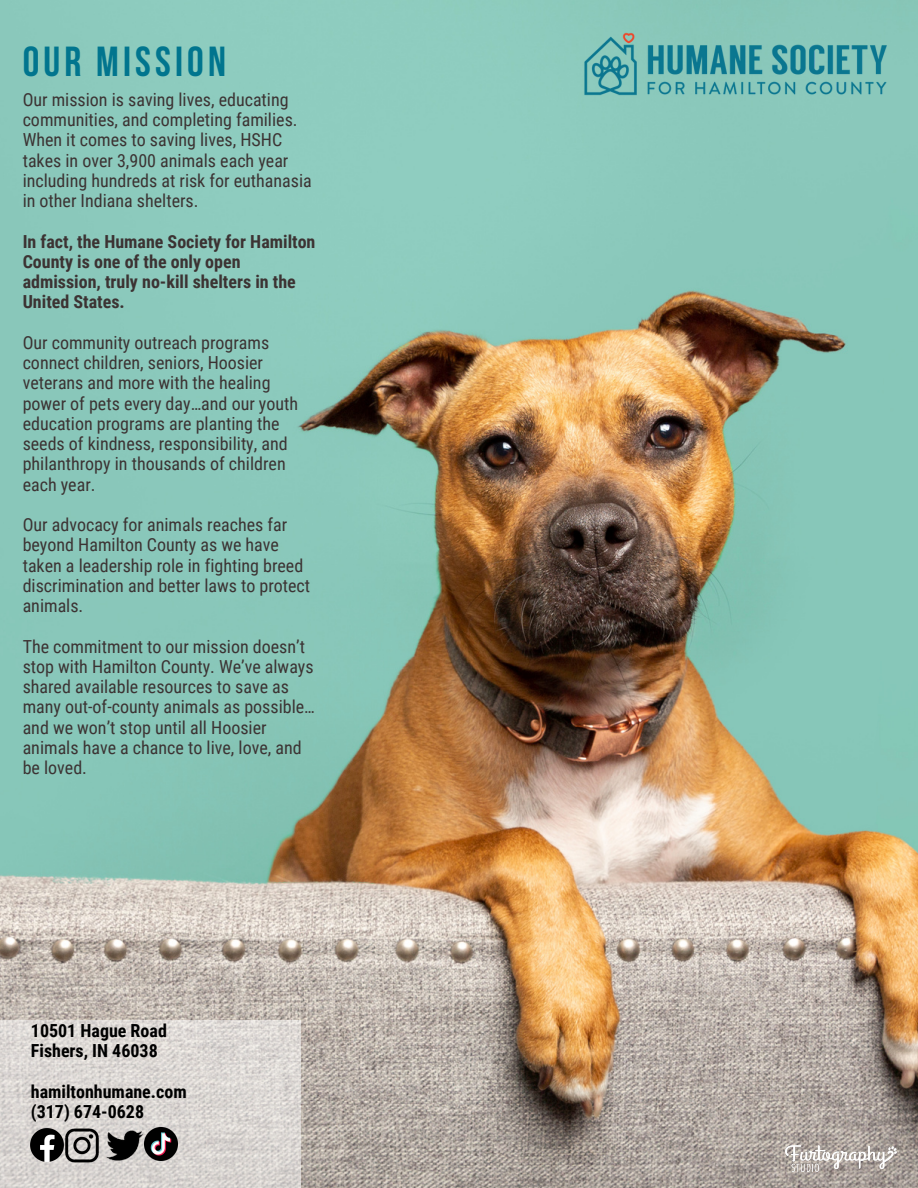
<style>
.page{position:relative;width:918px;height:1188px;background:#fff}
.page>*{position:absolute;margin:0;border:0;box-sizing:border-box;transform-origin:0 0}
.t1{font:42px "Bebas Neue";letter-spacing:.1em;color:#01758e}
.t2{font:18px/20.2px "Roboto Condensed";color:#3c3333}
.t3{font:700 18px/20.2px "Roboto Condensed";color:#3c3333}
.t4{font:700 18px/20.2px "Roboto Condensed";color:#000}
</style>
<div class="page">
<img style="left:0;top:0;width:918px;height:1188px">
<img style="left:571px;top:24px;width:325px;height:81px">
<img style="left:785px;top:1146px;width:112px;height:25px">
<svg style="left:0;top:1021px;width:301px;height:167px;background:#dad6d2"></svg>
<img style="left:31px;top:1129px;width:75px;height:33px">
<img style="left:106px;top:1128px;width:36px;height:36px">
<img style="left:144px;top:1128px;width:33px;height:32px">
<p class="t1" style="left:23px;top:38px;width:205px">OUR MISSION</p>
<p class="t2" style="left:23px;top:90px;width:291px">Our mission is saving lives, educating communities, and completing families.<br>When it comes to saving lives, HSHC takes in over 3,900 animals each year including hundreds at risk for euthanasia in other Indiana shelters.</p>
<p class="t3" style="left:23px;top:231px;width:294px">In fact, the Humane Society for Hamilton<br>County is one of the only open admission, truly no-kill shelters in the<br>United States.</p>
<h2 class="t2" style="left:23px;top:333px;width:277px">Our community outreach programs connect children, seniors, Hoosier veterans and more with the healing power of pets every day…and our youth education programs are planting the seeds of kindness, responsibility, and philanthropy in thousands of children each year.</h2>
<h2 class="t2" style="left:23px;top:515px;width:289px">Our advocacy for animals reaches far beyond Hamilton County as we have taken a leadership role in fighting breed discrimination and better laws to protect animals.</h2>
<p class="t2" style="left:23px;top:636px;width:294px">The commitment to our mission doesn’t stop with Hamilton County. We’ve always shared available resources to save as many out-of-county animals as possible… and we won’t stop until all Hoosier animals have a chance to live, love, and be loved.</p>
<p class="t4" style="left:31px;top:1021px;width:137px">10501 Hague Road<br>Fishers, IN 46038</p>
<p class="t4" style="left:31px;top:1082px;width:157px">hamiltonhumane.com (317) 674-0628</p>
</div>
